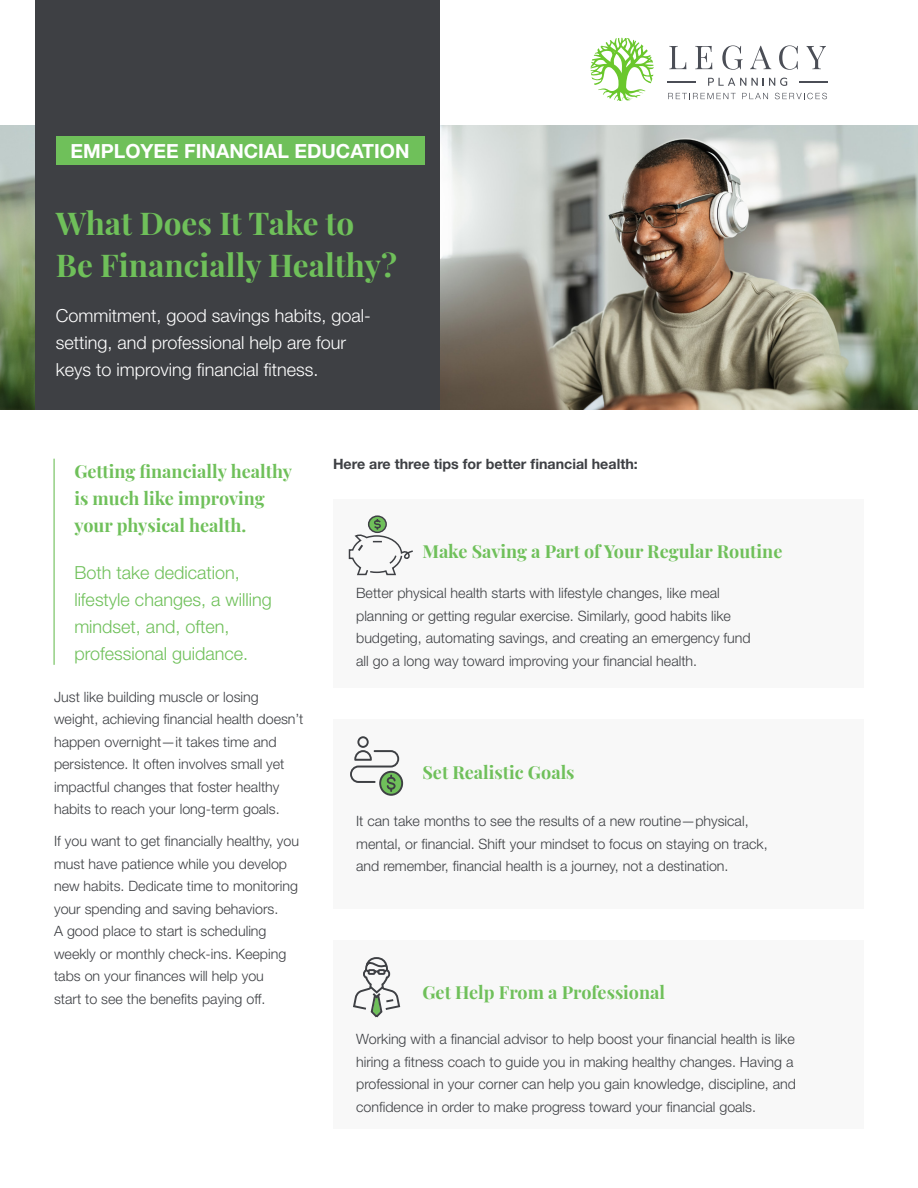
<style>
.page{position:relative;width:918px;height:1188px;background:#fff}
.page>*{position:absolute;margin:0;border:0;box-sizing:border-box;transform-origin:0 0}
.t1{font:700 31.5px/42px "Playfair Display";color:#6fc05a}
.t2{font:700 19.5px "Helvetica Neue LT Std";color:#fff}
.t3{font:700 18px/27px "Playfair Display";color:#6fc05a}
.t4{font:300 18px/27px "Helvetica Neue LT Std";color:#fff}
.t5{font:300 18px/27px "Helvetica Neue LT Std";color:#6fc05a}
.t6{font:300 14.25px/22.5px "Helvetica Neue LT Std";color:#3e4044}
.t7{font:700 14.25px "Helvetica Neue LT Std";color:#3e4044}
</style>
<div class="page">
<div style="left:333px;top:499px;width:531px;height:189px;background:#f8f8f8"></div>
<div style="left:333px;top:720px;width:531px;height:189px;background:#f8f8f8"></div>
<div style="left:333px;top:940px;width:531px;height:189px;background:#f8f8f8"></div>
<hr style="left:54px;top:459px;width:1px;height:206px;background:#6fc05a">
<svg style="left:353px;top:957px;width:48px;height:61px"></svg>
<svg style="left:350px;top:736px;width:53px;height:60px"></svg>
<svg style="left:348px;top:515px;width:65px;height:61px"></svg>
<img style="left:440px;top:125px;width:478px;height:284px">
<img style="left:0;top:125px;width:36px;height:284px">
<svg style="left:591px;top:38px;width:63px;height:63px"></svg>
<svg style="left:800px;top:82px;width:28px;height:1px"></svg>
<svg style="left:668px;top:82px;width:28px;height:1px"></svg>
<svg style="left:669px;top:46px;width:17px;height:23px"></svg>
<svg style="left:695px;top:46px;width:17px;height:23px"></svg>
<svg style="left:722px;top:45px;width:21px;height:25px"></svg>
<svg style="left:750px;top:46px;width:21px;height:23px"></svg>
<svg style="left:779px;top:45px;width:19px;height:25px"></svg>
<svg style="left:807px;top:46px;width:19px;height:23px"></svg>
<svg style="left:708px;top:78px;width:79px;height:8px"></svg>
<svg style="left:668px;top:93px;width:68px;height:6px"></svg>
<svg style="left:742px;top:93px;width:26px;height:6px"></svg>
<svg style="left:775px;top:93px;width:52px;height:6px"></svg>
<div style="left:36px;top:0;width:404px;height:409px;background:#3e4044"></div>
<div style="left:56px;top:137px;width:368px;height:28px;background:#6fc05a"></div>
<h2 class="t2" style="left:70px;top:139px;width:341px">EMPLOYEE FINANCIAL EDUCATION</h2>
<h1 class="t1" style="left:56px;top:200px;width:343px">What Does It Take to<br>Be Financially Healthy?</h1>
<p class="t4" style="left:56px;top:301px;width:317px">Commitment, good savings habits, goal&shy;setting, and professional help are four keys to improving financial fitness.</p>
<p class="t3" style="left:74px;top:456px;width:219px">Getting financially healthy is much like improving your physical health.</p>
<p class="t5" style="left:74px;top:558px;width:199px">Both take dedication, lifestyle changes, a willing mindset, and, often, professional guidance.</p>
<p class="t6" style="left:54px;top:685px;width:251px">Just like building muscle or losing weight, achieving financial health doesn’t happen overnight—it takes time and persistence. It often involves small yet impactful changes that foster healthy habits to reach your long-term goals.</p>
<p class="t6" style="left:54px;top:830px;width:246px">If you want to get financially healthy, you must have patience while you develop new habits. Dedicate time to monitoring your spending and saving behaviors.<br>A good place to start is scheduling weekly or monthly check-ins. Keeping tabs on your finances will help you<br>start to see the benefits paying off.</p>
<p class="t7" style="left:333px;top:455px;width:306px">Here are three tips for better financial health:</p>
<p class="t3" style="left:422px;top:536px;width:361px">Make Saving a Part of Your Regular Routine</p>
<p class="t6" style="left:356px;top:582px;width:396px">Better physical health starts with lifestyle changes, like meal planning or getting regular exercise. Similarly, good habits like budgeting, automating savings, and creating an emergency fund all go a long way toward improving your financial health.</p>
<p class="t3" style="left:422px;top:757px;width:154px">Set Realistic Goals</p>
<p class="t6" style="left:356px;top:810px;width:413px">It can take months to see the results of a new routine—physical, mental, or financial. Shift your mindset to focus on staying on track, and remember, financial health is a journey, not a destination.</p>
<p class="t3" style="left:422px;top:977px;width:244px">Get Help From a Professional</p>
<p class="t6" style="left:356px;top:1028px;width:441px">Working with a financial advisor to help boost your financial health is like hiring a fitness coach to guide you in making healthy changes. Having a professional in your corner can help you gain knowledge, discipline, and confidence in order to make progress toward your financial goals.</p>
</div>
